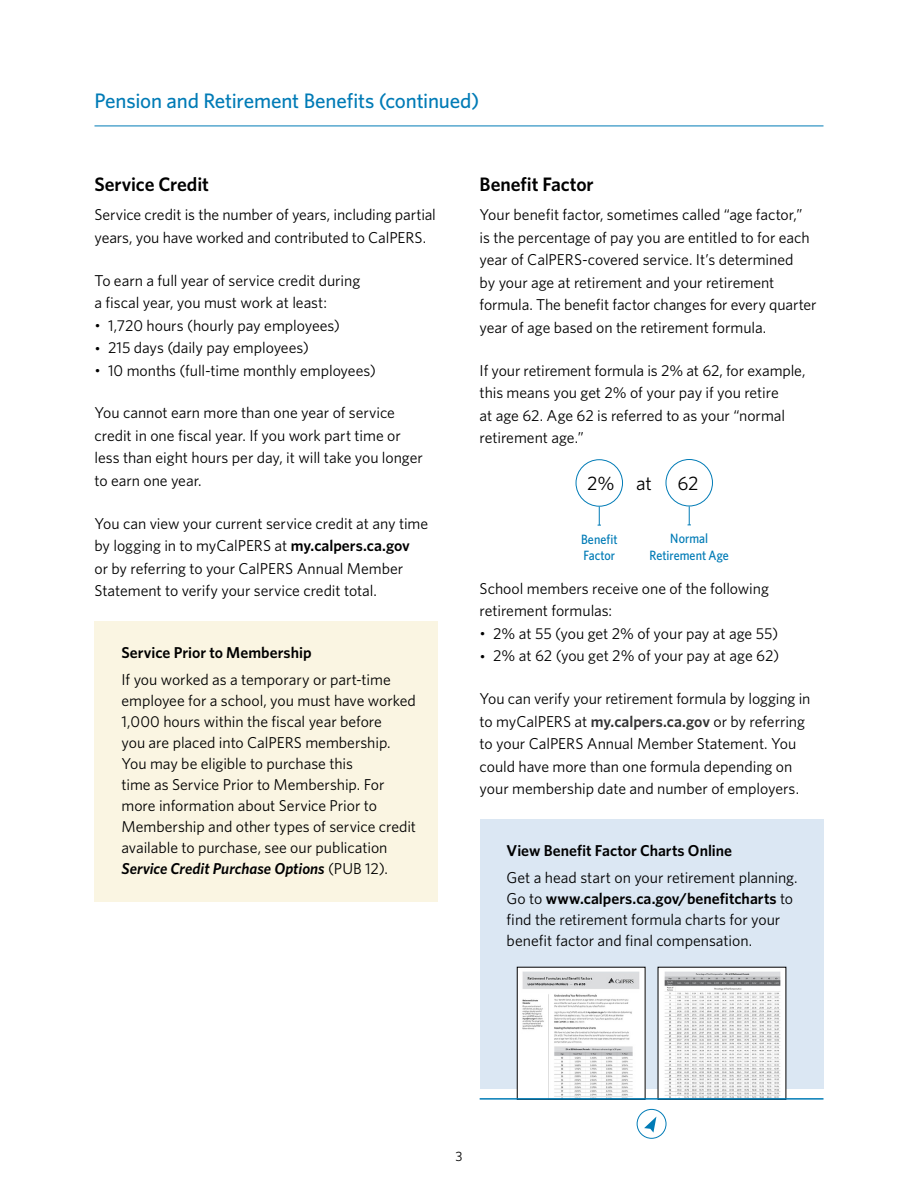
<style>
.page{position:relative;width:918px;height:1188px;background:#fff}
.page>*{position:absolute;margin:0;border:0;box-sizing:border-box;transform-origin:0 0}
.t1{font:500 21px "Wtwvhy Pwctff Whitney";letter-spacing:-.01em;color:#007bb6}
.t2{font:600 19.5px "Cwkjbq Mrysdc Whitney";letter-spacing:-.005em;color:#000}
.t3{font:19.5px "Fjkkfg Fpjlbx Whitney";color:#000}
.t4{font:15.75px/22.5px "Fjkkfg Fpjlbx Whitney";letter-spacing:-.005em;color:#000}
.t5{font:600 15.75px "Cwkjbq Mrysdc Whitney";color:#000}
.t6{font:500 13.5px/16.5px "Hqptmt Wfjlkk Whitney Narrow";letter-spacing:.005em;color:#007bb6}
.t7{font:13.5px "Fjkkfg Fpjlbx Whitney";color:#000}
.s1{font-family:"Pgcjrf Phfjrv Trebuchet MS";font-size:12px}
.s2{font-family:"Cwkjbq Mrysdc Whitney";font-weight:600}
.s3{font-family:"Ddtbpw Vrlbhd Whitney";font-weight:600;font-style:italic}
.s4{font-family:"Cwkjbq Mrysdc Whitney";font-weight:600;color:#333334}
</style>
<div class="page">
<div style="left:480px;top:969px;width:344px;height:120px;background:#dbe7f3"></div>
<div style="left:480px;top:819px;width:344px;height:64px;background:#dbe7f3"></div>
<div style="left:480px;top:847px;width:344px;height:126px;background:#dbe7f3"></div>
<div style="left:576px;top:459px;width:47px;height:48px;border:1px solid #007bb6;border-radius:50%"></div>
<svg style="left:598px;top:507px;width:3px;height:19px"></svg>
<div style="left:666px;top:459px;width:47px;height:47px;border:1px solid #007bb6;border-radius:50%"></div>
<svg style="left:688px;top:506px;width:3px;height:20px"></svg>
<img style="left:519px;top:969px;width:124px;height:128px">
<img style="left:660px;top:969px;width:124px;height:128px">
<div style="left:94px;top:621px;width:344px;height:64px;background:#faf5e2"></div>
<div style="left:94px;top:649px;width:344px;height:252px;background:#faf5e2"></div>
<hr style="left:480px;top:1098px;width:343px;height:2px;background:#007bb6">
<div style="left:637px;top:1109px;width:29px;height:29px;border:1px solid #007bb6;border-radius:50%"></div>
<svg style="left:644px;top:1117px;width:12px;height:16px"></svg>
<hr style="left:94px;top:126px;width:730px;height:1px;background:#007bb6">
<h1 class="t1" style="left:94px;top:87px;width:387px">Pension and Retirement Benefits (continued)</h1>
<h3 class="t2" style="left:94px;top:171px;width:116px">Service Credit</h3>
<p class="t4" style="left:94px;top:203px;width:343px">Service credit is the number of years, including partial years, you have worked and contributed to CalPERS .</p>
<p class="t4" style="left:94px;top:268px;width:267px">To earn a full year of service credit during a fiscal year, you must work at least:</p>
<p class="t4" style="left:94px;top:313px;width:247px"><span class="s1">•</span> 1,720 hours (hourly pay employees)</p>
<p class="t4" style="left:94px;top:336px;width:216px"><span class="s1">•</span> 215 days (daily pay employees)</p>
<p class="t4" style="left:94px;top:358px;width:283px"><span class="s1">•</span> 10 months (full-time monthly employees)</p>
<p class="t4" style="left:94px;top:401px;width:330px">You cannot earn more than one year of service credit in one fiscal year . If you work part time or less than eight hours per day, it will take you longer to earn one year .</p>
<p class="t4" style="left:94px;top:511px;width:335px">You can view your current service credit at any time by logging in to myCalPERS at <span class="s2">my.calpers.ca.gov<br></span>or by referring to your CalPERS Annual Member Statement to verify your service credit total .</p>
<h4 class="t5" style="left:122px;top:642px;width:192px">Service Prior to Membership</h4>
<p class="t4" style="left:122px;top:669px;width:296px;line-height:21px">If you worked as a temporary or part-time employee for a school, you must have worked 1,000 hours within the fiscal year before<br>you are placed into CalPERS membership .<br>You may be eligible to purchase this<br>time as Service Prior to Membership . For more information about Service Prior to Membership and other types of service credit available to purchase, see our publication <span class="s3">Service Credit Purchase Options</span> (PUB 12) .</p>
<h3 class="t2" style="left:480px;top:171px;width:116px">Benefit Factor</h3>
<p class="t4" style="left:480px;top:203px;width:338px">Your benefit factor, sometimes called “age factor,” is the percentage of pay you are entitled to for each year of CalPERS-covered service . It’s determined<br>by your age at retirement and your retirement formula . The benefit factor changes for every quarter year of age based on the retirement formula .</p>
<p class="t4" style="left:480px;top:358px;width:327px">If your retirement formula is 2% at 62, for example, this means you get 2% of your pay if you retire<br>at age 62 . Age 62 is referred to as your “normal retirement age .”</p>
<p class="t3" style="left:587px;top:470px;width:66px">2% at</p>
<p class="t3" style="left:678px;top:470px;width:23px">62</p>
<p class="t6" style="left:581px;top:530px;width:38px">Benefit<br>Factor</p>
<p class="t6" style="left:650px;top:530px;width:81px;text-align:center">Normal<br>Retirement Age</p>
<p class="t4" style="left:480px;top:577px;width:291px">School members receive one of the following retirement formulas:</p>
<p class="t4" style="left:480px;top:622px;width:300px"><span class="s1">•</span> 2% at 55 (you get 2% of your pay at age 55)</p>
<p class="t4" style="left:480px;top:644px;width:301px"><span class="s1">•</span> 2% at 62 (you get 2% of your pay at age 62)</p>
<p class="t4" style="left:480px;top:687px;width:332px">You can verify your retirement formula by logging in to myCalPERS at <span class="s4">my.calpers.ca.gov</span> or by referring to your CalPERS Annual Member Statement . You could have more than one formula depending on your membership date and number of employers .</p>
<h4 class="t5" style="left:507px;top:840px;width:227px">View Benefit Factor Charts Online</h4>
<p class="t4" style="left:507px;top:867px;width:292px;line-height:21px">Get a head start on your retirement planning .<br>Go to <span class="s2">www.calpers.ca.gov/benefitcharts</span> to find the retirement formula charts for your benefit factor and final compensation .</p>
<p class="t7" style="left:455px;top:1147px;width:9px">3</p>
</div>
